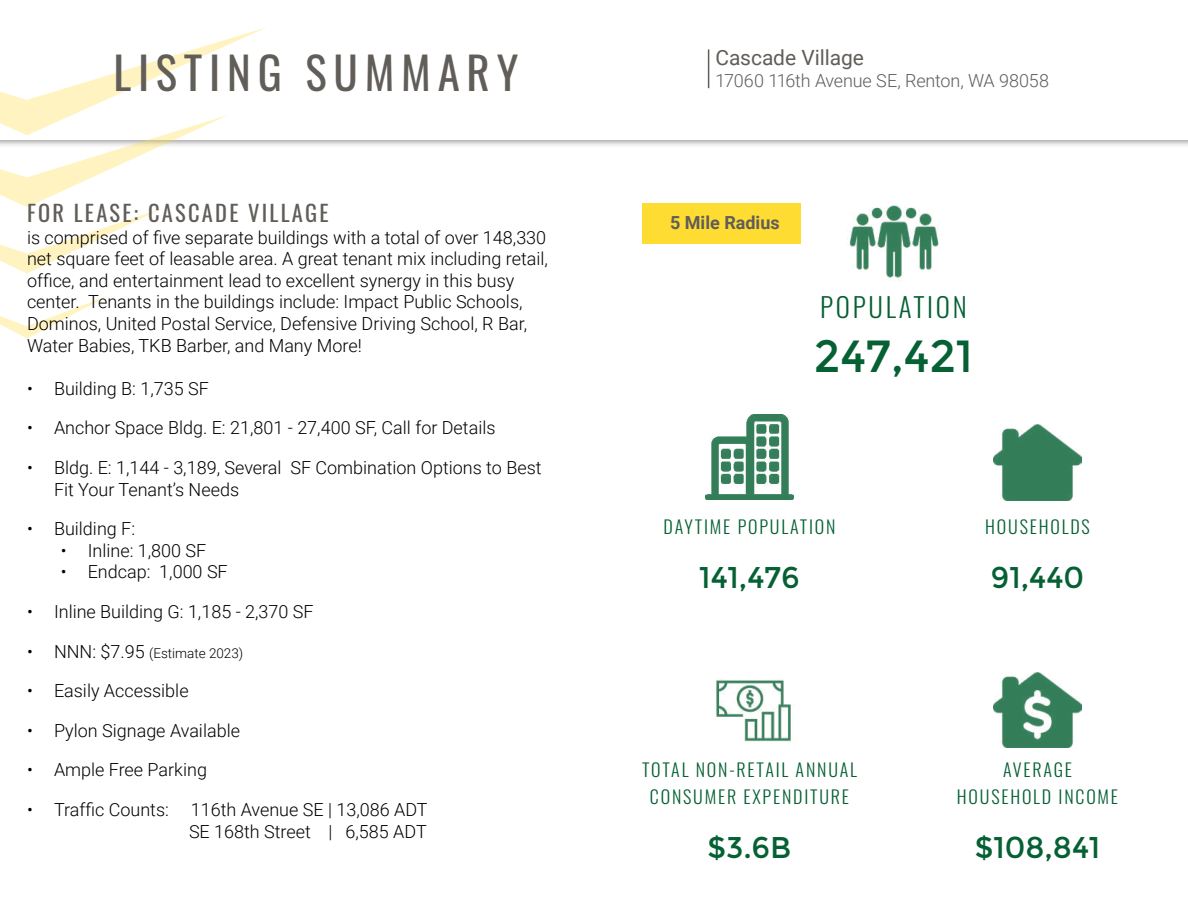
<style>
.page{position:relative;width:1188px;height:918px;background:#fff}
.page>*{position:absolute;margin:0;border:0;box-sizing:border-box;transform-origin:0 0}
.t1{font:45px "Oswald";letter-spacing:.15em;color:#615d59}
.t2{font:45px "Montserrat";color:#056033}
.t3{font:30px "Montserrat";color:#056033}
.t4{font:300 27px "Oswald";letter-spacing:.1em;color:#056033}
.t5{font:22.5px "Oswald";letter-spacing:.1em;color:#615d59}
.t6{font:21px "Roboto";letter-spacing:-.005em;color:#615d59}
.t7{font:300 18px/21.6px "Roboto";color:#000}
.t8{font:300 18px/27px "Oswald";letter-spacing:.1em;color:#056033;text-align:center}
.t9{font:300 18px "Roboto";letter-spacing:-.01em;color:#615d59}
.t10{font:700 18px "Roboto";color:#615d59}
.t11{font:300 13.5px "Roboto";color:#000}
.s1{font-size:18px}
</style>
<div class="page">
<div style="left:0;top:0;width:1188px;height:149px;background:#000;opacity:.75"></div>
<div style="left:0;top:0;width:1188px;height:139px;background:#fff"></div>
<svg style="left:0;top:27px;width:268px;height:247px"></svg>
<svg style="left:0;top:295px;width:109px;height:44px"></svg>
<hr style="left:708px;top:49px;width:1px;height:39px;background:#615d59">
<div style="left:642px;top:203px;width:159px;height:41px;background:#ffdc32"></div>
<img style="left:705px;top:415px;width:89px;height:85px">
<img style="left:993px;top:672px;width:89px;height:76px">
<img style="left:993px;top:425px;width:89px;height:75px">
<img style="left:716px;top:679px;width:75px;height:63px">
<img style="left:849px;top:204px;width:90px;height:77px">
<h1 class="t1" style="left:113px;top:33px;width:406px">LISTING SUMMARY</h1>
<p class="t5" style="left:27px;top:193px;width:303px">FOR LEASE: CASCADE VILLAGE</p>
<p class="t7" style="left:27px;top:226px;width:522px">is comprised of five separate buildings with a total of over 148,330 net square feet of leasable area. A great tenant mix including retail, office, and entertainment lead to excellent synergy in this busy center. Tenants in the buildings include: Impact Public Schools, Dominos, United Postal Service, Defensive Driving School, R Bar, Water Babies, TKB Barber, and Many More!</p>
<p class="t7" style="left:27px;top:377px;width:183px">• Building B: 1,735 SF</p>
<p class="t7" style="left:27px;top:417px;width:470px">• Anchor Space Bldg. E: 21,801 - 27,400 SF, Call for Details</p>
<p class="t7" style="left:54px;top:456px;width:489px;text-indent:-27px">• Bldg. E: 1,144 - 3,189, Several SF Combination Options to Best<br>Fit Your Tenant’s Needs</p>
<p class="t7" style="left:27px;top:517px;width:110px">• Building F:</p>
<p class="t7" style="left:61px;top:539px;width:147px">• Inline: 1,800 SF</p>
<p class="t7" style="left:61px;top:561px;width:169px">• Endcap: 1,000 SF</p>
<p class="t7" style="left:27px;top:600px;width:288px">• Inline Building G: 1,185 - 2,370 SF</p>
<p class="t11" style="left:27px;top:643px;width:218px"><span class="s1">• NNN: $7.95</span> (Estimate 2023)</p>
<p class="t7" style="left:27px;top:679px;width:163px">• Easily Accessible</p>
<p class="t7" style="left:27px;top:719px;width:215px">• Pylon Signage Available</p>
<p class="t7" style="left:27px;top:759px;width:182px">• Ample Free Parking</p>
<p class="t7" style="left:27px;top:798px;width:402px;text-align:right">• Traffic Counts: 116th Avenue SE | 13,086 ADT<br>SE 168th Street | 6,585 ADT</p>
<p class="t6" style="left:716px;top:43px;width:150px">Cascade Village</p>
<p class="t9" style="left:716px;top:68px;width:335px">17060 116th Avenue SE, Renton, WA 98058</p>
<p class="t10" style="left:670px;top:210px;width:111px">5 Mile Radius</p>
<h3 class="t4" style="left:820px;top:283px;width:148px">POPULATION</h3>
<h1 class="t2" style="left:814px;top:330px;width:161px">247,421</h1>
<p class="t8" style="left:664px;top:512px;width:173px">DAYTIME POPULATION</p>
<h2 class="t3" style="left:699px;top:561px;width:102px">141,476</h2>
<p class="t8" style="left:985px;top:512px;width:106px">HOUSEHOLDS</p>
<h2 class="t3" style="left:991px;top:561px;width:95px">91,440</h2>
<p class="t8" style="left:642px;top:755px;width:217px">TOTAL NON-RETAIL ANNUAL<br>CONSUMER EXPENDITURE</p>
<h2 class="t3" style="left:708px;top:831px;width:85px">$3.6B</h2>
<p class="t8" style="left:957px;top:755px;width:163px">AVERAGE<br>HOUSEHOLD INCOME</p>
<h2 class="t3" style="left:975px;top:831px;width:127px">$108,841</h2>
</div>
